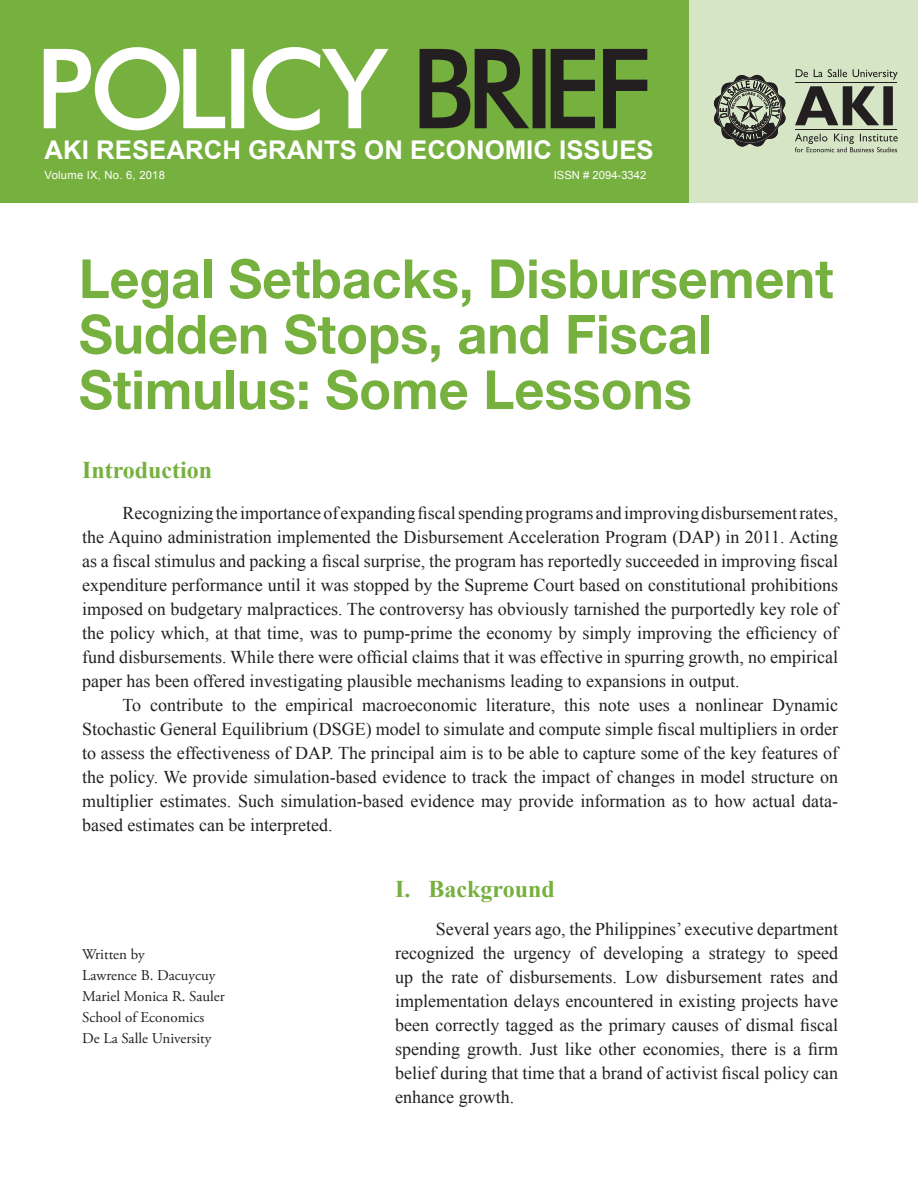
<style>
.page{position:relative;width:918px;height:1188px;background:#fff}
.page>*{position:absolute;margin:0;border:0;box-sizing:border-box;transform-origin:0 0}
.t1{font:700 54px/55.5px "Helvetica Neue LT Std";color:#76b03e;scale:.96 1}
.t2{font:700 54px "Helvetica Neue LT Std";color:#76b03e}
.t3{font:700 25.8px "Arial";color:#fff}
.Default{font:700 24px "Times New Roman";color:#76b03e}
.t4{font:18px/24px "Times New Roman";color:#231f20;text-align:justify}
.t5{font:15px "Adobe Garamond Pro";color:#231f20}
.t6{font:11.25px "Arial";letter-spacing:.02em;color:#fff}
.t7{font:11.25px "Arial";color:#fff}
</style>
<div class="page">
<div style="left:0;top:0;width:696px;height:203px;background:#76b03e"></div>
<svg style="left:44px;top:47px;width:345px;height:83px"></svg>
<svg style="left:420px;top:49px;width:227px;height:79px"></svg>
<div style="left:689px;top:0;width:229px;height:202px;background:#d5e5c6"></div>
<svg style="left:795px;top:134px;width:103px;height:18px"></svg>
<svg style="left:795px;top:86px;width:98px;height:39px"></svg>
<svg style="left:796px;top:69px;width:102px;height:11px"></svg>
<hr style="left:795px;top:82px;width:101px;height:1px;background:#231f20">
<hr style="left:795px;top:130px;width:101px;height:1px;background:#231f20">
<svg style="left:714px;top:75px;width:72px;height:72px"></svg>
<p class="t3" style="left:45px;top:133px;width:611px">AKI RESEARCH GRANTS ON ECONOMIC ISSUES</p>
<p class="t6" style="left:45px;top:168px;width:122px">Volume IX, No. 6, 2018</p>
<p class="t7" style="left:554px;top:168px;width:94px">ISSN # 2094-3342</p>
<p class="t1" style="left:79px;top:250px;width:787px">Legal Setbacks, Disbursement<br>Sudden Stops, and Fiscal</p>
<p class="t2" style="left:79px;top:356px;width:614px">Stimulus: Some Lessons</p>
<p class="Default" style="left:82px;top:454px;width:132px">Introduction</p>
<p class="t4" style="left:82px;top:500px;width:758px;text-indent:40px">Recognizing the importance of expanding fiscal spending programs and improving disbursement rates, the Aquino administration implemented the Disbursement Acceleration Program (DAP) in 2011. Acting as a fiscal stimulus and packing a fiscal surprise, the program has reportedly succeeded in improving fiscal expenditure performance until it was stopped by the Supreme Court based on constitutional prohibitions imposed on budgetary malpractices. The controversy has obviously tarnished the purportedly key role of the policy which, at that time, was to pump-prime the economy by simply improving the efficiency of fund disbursements. While there were official claims that it was effective in spurring growth, no empirical paper has been offered investigating plausible mechanisms leading to expansions in output.</p>
<p class="t4" style="left:82px;top:692px;width:758px;text-indent:40px">To contribute to the empirical macroeconomic literature, this note uses a nonlinear Dynamic Stochastic General Equilibrium (DSGE) model to simulate and compute simple fiscal multipliers in order to assess the effectiveness of DAP. The principal aim is to be able to capture some of the key features of the policy. We provide simulation-based evidence to track the impact of changes in model structure on multiplier estimates. Such simulation-based evidence may provide information as to how actual data&shy;based estimates can be interpreted.</p>
<p class="t5" style="left:82px;top:945px;width:64px">Written by</p>
<p class="t5" style="left:82px;top:966px;width:135px">Lawrence B. Dacuycuy</p>
<p class="t5" style="left:82px;top:987px;width:144px">Mariel Monica R. Sauler</p>
<p class="t5" style="left:82px;top:1008px;width:124px">School of Economics</p>
<p class="t5" style="left:82px;top:1029px;width:131px">De La Salle University</p>
<p class="Default" style="left:395px;top:873px;width:161px">I. Background</p>
<p class="t4" style="left:395px;top:917px;width:444px;text-indent:40px">Several years ago, the Philippines’ executive department recognized the urgency of developing a strategy to speed up the rate of disbursements. Low disbursement rates and implementation delays encountered in existing projects have been correctly tagged as the primary causes of dismal fiscal spending growth. Just like other economies, there is a firm belief during that time that a brand of activist fiscal policy can enhance growth.</p>
</div>
